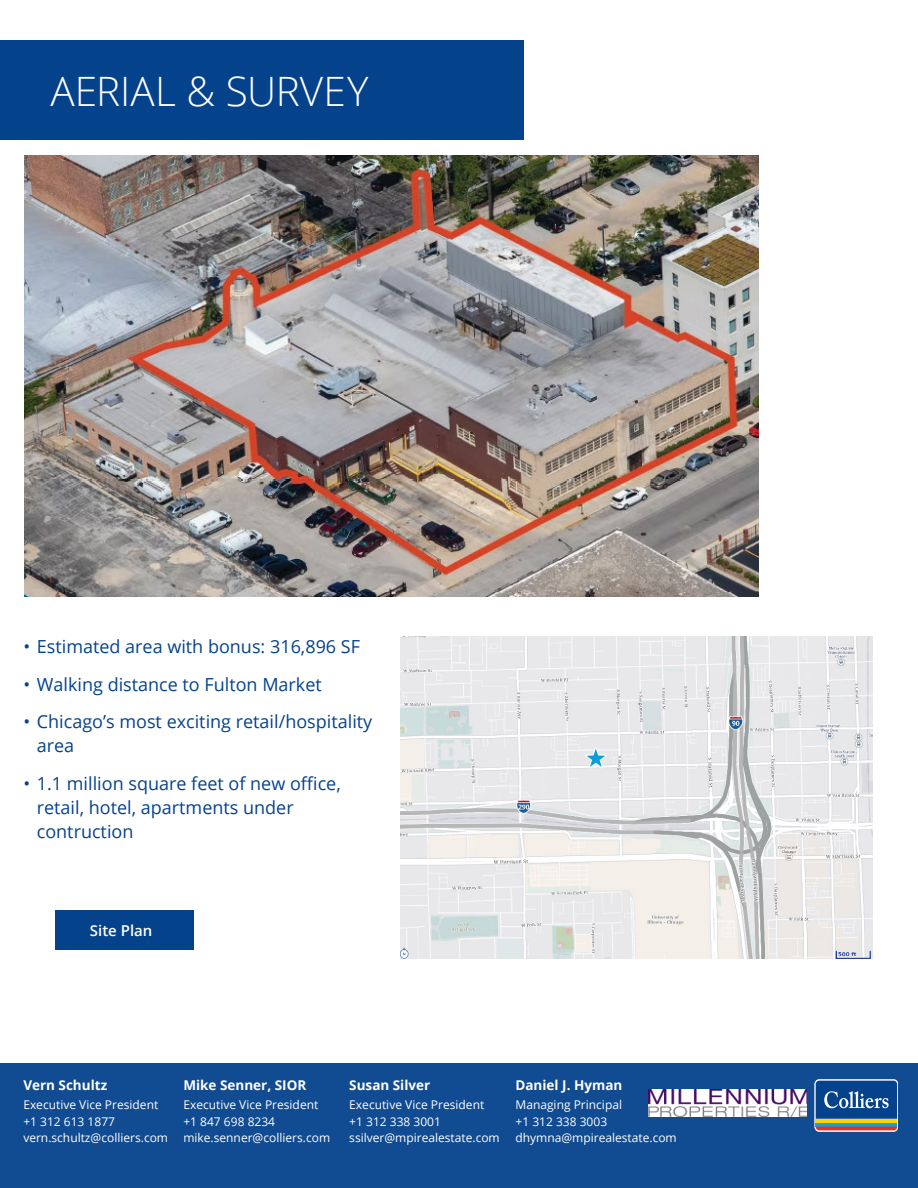
<style>
.page{position:relative;width:918px;height:1188px;background:#fff}
.page>*{position:absolute;margin:0;border:0;box-sizing:border-box;transform-origin:0 0}
.t1{font:300 40.5px "Open Sans";letter-spacing:.005em;color:#fff}
.t2{font:18px/24px "Open Sans";color:#05428c}
.t3{font:600 15px "Open Sans";color:#fff}
.t4{font:700 13.5px "Open Sans";color:#fff}
.t5{font:12px "Open Sans";color:#fff}
</style>
<div class="page">
<div style="left:0;top:1064px;width:918px;height:124px;background:#114b91"></div>
<div style="left:0;top:40px;width:524px;height:100px;background:#05428c"></div>
<svg style="left:814px;top:1079px;width:83px;height:53px"></svg>
<img style="left:25px;top:155px;width:734px;height:442px">
<img style="left:649px;top:1089px;width:158px;height:27px">
<div style="left:55px;top:910px;width:138px;height:39px;background:#05428c"></div>
<img style="left:401px;top:637px;width:471px;height:321px">
<p class="t1" style="left:50px;top:63px;width:320px">AERIAL &amp; SURVEY</p>
<p class="t2" style="left:23px;top:634px;width:338px">• Estimated area with bonus: 316,896 SF</p>
<p class="t2" style="left:23px;top:672px;width:300px">• Walking distance to Fulton Market</p>
<p class="t2" style="left:37px;top:709px;width:337px;text-indent:-13px">• Chicago’s most exciting retail/hospitality area</p>
<p class="t2" style="left:37px;top:771px;width:305px;text-indent:-13px">• 1.1 million square feet of new office, retail, hotel, apartments under contruction</p>
<p class="t3" style="left:90px;top:920px;width:64px">Site Plan</p>
<p class="t4" style="left:23px;top:1075px;width:85px">Vern Schultz</p>
<p class="t5" style="left:23px;top:1097px;width:136px">Executive Vice President</p>
<p class="t5" style="left:23px;top:1113px;width:93px">+1 312 613 1877</p>
<p class="t5" style="left:23px;top:1130px;width:146px">vern.schultz@colliers.com</p>
<p class="t4" style="left:183px;top:1075px;width:124px">Mike Senner, SIOR</p>
<p class="t5" style="left:183px;top:1097px;width:136px">Executive Vice President</p>
<p class="t5" style="left:183px;top:1113px;width:93px">+1 847 698 8234</p>
<p class="t5" style="left:183px;top:1130px;width:148px">mike.senner@colliers.com</p>
<p class="t4" style="left:349px;top:1075px;width:83px">Susan Silver</p>
<p class="t5" style="left:349px;top:1097px;width:136px">Executive Vice President</p>
<p class="t5" style="left:349px;top:1113px;width:93px">+1 312 338 3001</p>
<p class="t5" style="left:349px;top:1130px;width:152px">ssilver@mpirealestate.com</p>
<p class="t4" style="left:516px;top:1075px;width:108px">Daniel J. Hyman</p>
<p class="t5" style="left:516px;top:1097px;width:108px">Managing Principal</p>
<p class="t5" style="left:516px;top:1113px;width:93px">+1 312 338 3003</p>
<p class="t5" style="left:516px;top:1130px;width:163px">dhymna@mpirealestate.com</p>
</div>
